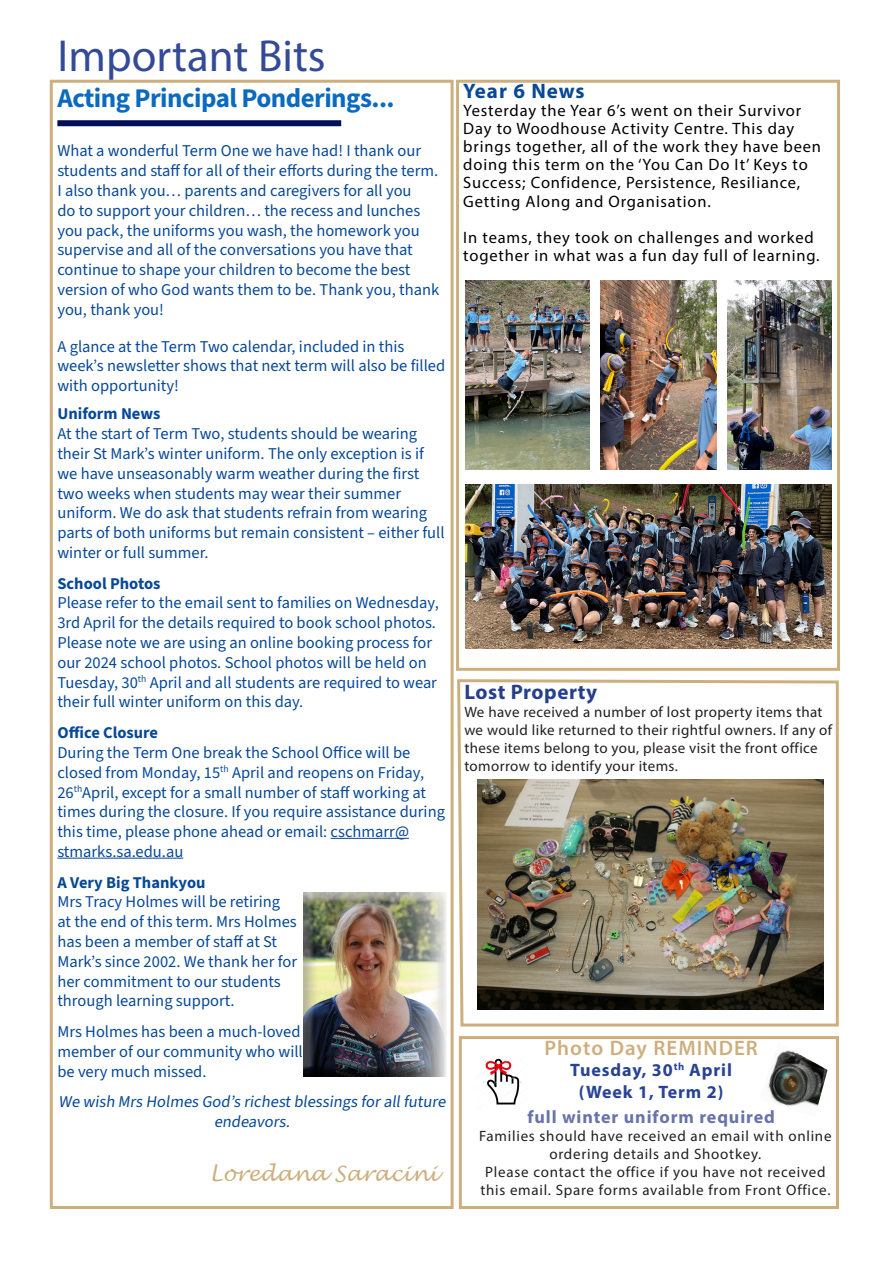
<style>
.page{position:relative;width:893px;height:1263px;background:#fff}
.page>*{position:absolute;margin:0;border:0;box-sizing:border-box;transform-origin:0 0}
.t1{font:45px "Myriad Pro";color:#344a98}
.Heading{font:700 27px "Source Sans 3";letter-spacing:-.02em;color:#0a6abf}
.t2{font:italic 21px "Lucida Handwriting";color:#cdaf7d}
.t3{font:600 21px "Myriad Pro";letter-spacing:.05em;color:#cdaf7d}
.t4{font:700 21px "Myriad Pro";letter-spacing:.025em;color:#253f8e}
.t5{font:700 21px "Myriad Pro";letter-spacing:.045em;color:#074897}
.t6{font:700 18px "Myriad Pro";letter-spacing:.05em;color:#284393}
.t7{font:700 18px "Myriad Pro";letter-spacing:.05em;color:#6874a9}
.Paragraph{font:16.5px/19.8px "Source Sans 3";color:#074897}
.t8{font:16.5px/18px "Myriad Pro";letter-spacing:.05em;color:#000}
.t9{font:700 16.5px "Source Sans 3";color:#074897}
.t10{font:15px/18px "Myriad Pro";letter-spacing:.03em;color:#231f20}
.t11{font:15px/18px "Myriad Pro";letter-spacing:.05em;color:#231f20;text-align:center}
</style>
<div class="page">
<img style="left:483px;top:1058px;width:39px;height:47px">
<div style="left:50px;top:80px;width:404px;height:1129px;border:3px solid #cdaf7d"></div>
<div style="left:57px;top:120px;width:284px;height:6px;background:#031059"></div>
<hr style="left:331px;top:838px;width:78px;height:1px;background:#074897">
<hr style="left:57px;top:858px;width:126px;height:1px;background:#074897">
<div style="left:456px;top:80px;width:384px;height:591px;border:3px solid #cdaf7d"></div>
<svg style="left:457px;top:679px;width:382px;height:348px"></svg>
<div style="left:459px;top:1036px;width:380px;height:173px;border:3px solid #cdaf7d"></div>
<img style="left:768px;top:1050px;width:60px;height:57px">
<div style="left:304px;top:892px;width:144px;height:185px;background:#231f20;opacity:.75"></div>
<img style="left:465px;top:281px;width:125px;height:189px">
<img style="left:601px;top:281px;width:116px;height:189px">
<img style="left:728px;top:281px;width:103px;height:189px">
<img style="left:465px;top:484px;width:366px;height:165px">
<img style="left:477px;top:779px;width:347px;height:231px">
<p class="t1" style="left:57px;top:28px;width:270px">Important Bits</p>
<p class="Heading" style="left:57px;top:80px;width:339px">Acting Principal Ponderings...</p>
<p class="Paragraph" style="left:57px;top:141px;width:383px">What a wonderful Term One we have had! I thank our students and staff for all of their efforts during the term.<br>I also thank you… parents and caregivers for all you<br>do to support your children… the recess and lunches you pack, the uniforms you wash, the homework you supervise and all of the conversations you have that continue to shape your children to become the best version of who God wants them to be. Thank you, thank you, thank you!</p>
<p class="Paragraph" style="left:57px;top:336px;width:389px">A glance at the Term Two calendar, included in this week’s newsletter shows that next term will also be filled with opportunity!</p>
<p class="t9" style="left:57px;top:403px;width:105px">Uniform News</p>
<p class="Paragraph" style="left:57px;top:424px;width:389px">At the start of Term Two, students should be wearing their St Mark’s winter uniform. The only exception is if we have unseasonably warm weather during the first two weeks when students may wear their summer uniform. We do ask that students refrain from wearing parts of both uniforms but remain consistent – either full winter or full summer.</p>
<p class="t9" style="left:57px;top:572px;width:105px">School Photos</p>
<p class="Paragraph" style="left:57px;top:593px;width:383px">Please refer to the email sent to families on Wednesday, 3rd April for the details required to book school photos.<br>Please note we are using an online booking process for our 2024 school photos. School photos will be held on Tuesday, 30<sup>th</sup> April and all students are required to wear their full winter uniform on this day.</p>
<p class="t9" style="left:57px;top:722px;width:102px">Office Closure</p>
<p class="Paragraph" style="left:57px;top:742px;width:389px">During the Term One break the School Office will be closed from Monday, 15<sup>th</sup> April and reopens on Friday, 26<sup>th</sup>April, except for a small number of staff working at times during the closure. If you require assistance during this time, please phone ahead or email: cschmarr@ stmarks.sa.edu.au</p>
<p class="t9" style="left:57px;top:871px;width:150px">A Very Big Thankyou</p>
<p class="Paragraph" style="left:57px;top:892px;width:224px">Mrs Tracy Holmes will be retiring</p>
<p class="Paragraph" style="left:57px;top:912px;width:241px">at the end of this term. Mrs Holmes has been a member of staff at St<br>Mark’s since 2002. We thank her for her commitment to our students through learning support.</p>
<p class="Paragraph" style="left:57px;top:1021px;width:247px">Mrs Holmes has been a much-loved member of our community who will be very much missed.</p>
<p class="Paragraph" style="left:58px;top:1092px;width:392px;text-align:center">We wish Mrs Holmes God’s richest blessings for allfuture endeavors.</p>
<p class="t2" style="left:210px;top:1161px;width:230px">Loredana Saracini</p>
<p class="t5" style="left:463px;top:78px;width:123px">Year 6 News</p>
<p class="t8" style="left:463px;top:102px;width:359px">Yesterday the Year 6’s went on their Survivor Day to Woodhouse Activity Centre. This day brings together, all of the work they have been doing this term on the ‘You Can Do It’ Keys to Success; Confidence, Persistence, Resiliance, Getting Along and Organisation.</p>
<p class="t8" style="left:463px;top:228px;width:358px">In teams, they took on challenges and worked together in what was a fun day full of learning.</p>
<p class="t4" style="left:464px;top:679px;width:134px">Lost Property</p>
<p class="t10" style="left:464px;top:703px;width:369px">We have received a number of lost property items that we would like returned to their rightful owners. If any of these items belong to you, please visit the front office tomorrow to identify your items.</p>
<p class="t3" style="left:544px;top:1034px;width:215px">Photo Day REMINDER</p>
<p class="t6" style="left:570px;top:1059px;width:163px">Tuesday, 30<sup>th</sup> April</p>
<p class="t6" style="left:579px;top:1080px;width:146px">(Week 1, Term 2)</p>
<p class="t7" style="left:527px;top:1105px;width:249px">full winter uniform required</p>
<p class="t11" style="left:479px;top:1127px;width:354px">Families should have received an email with online ordering details and Shootkey.</p>
<p class="t11" style="left:480px;top:1163px;width:352px">Please contact the office if you have not received this email. Spare forms available from Front Office.</p>
</div>
